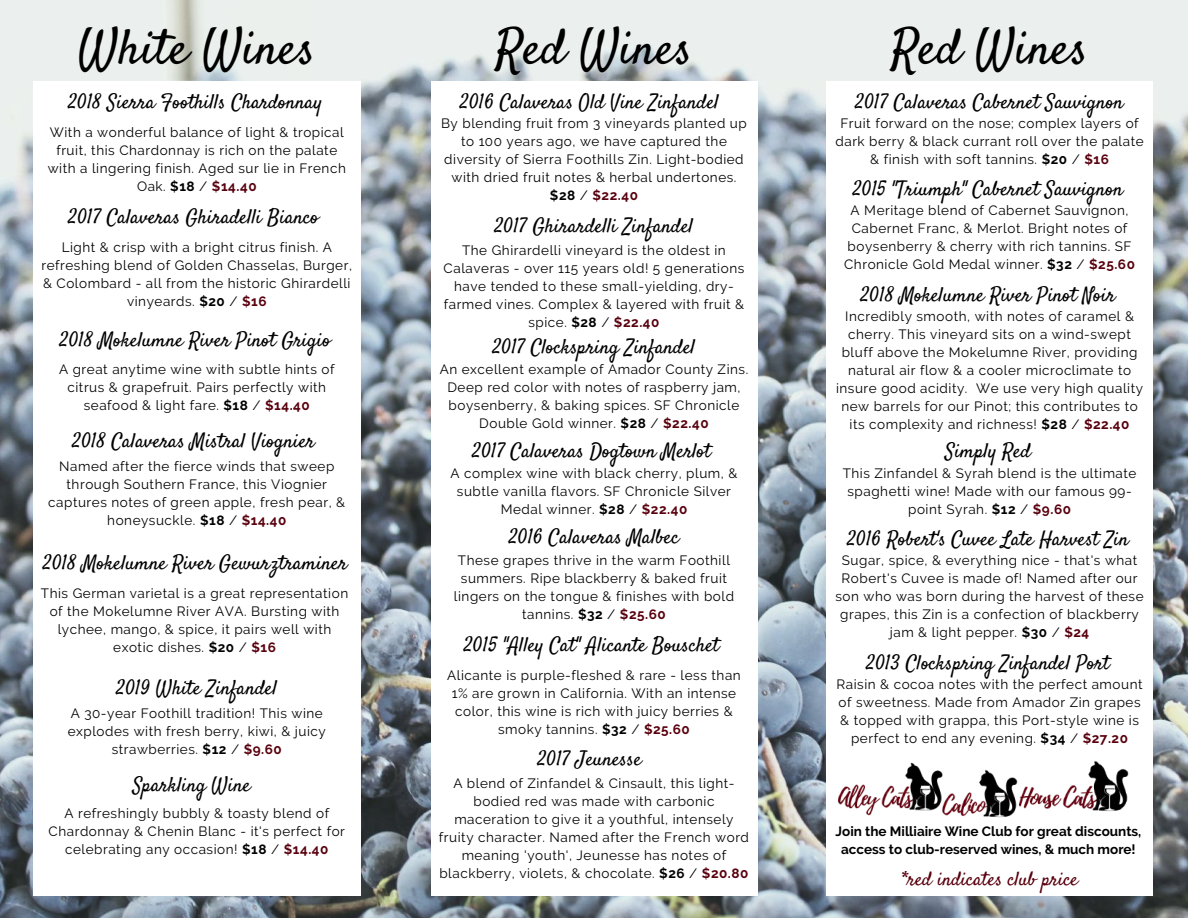
<style>
.page{position:relative;width:1188px;height:918px;background:#fff}
.page>*{position:absolute;margin:0;border:0;box-sizing:border-box;transform-origin:0 0}
.t1{font:49.5px "Satisfy";color:#000}
.t2{font:20.25px "Satisfy";color:#000}
.t3{font:19.5px "Satisfy";color:#59000e}
.t4{font:13.5px/18px "Raleway";letter-spacing:.04em;color:#000;text-align:center}
.t5{font:700 13.5px/18px "Raleway";color:#000;text-align:center}
.s1{font-weight:700}
.s2{font-weight:700;color:#59000e}
</style>
<div class="page">
<img style="left:0;top:0;width:1188px;height:918px">
<div style="left:34px;top:390px;width:326px;height:506px;background:#fff"></div>
<div style="left:431px;top:390px;width:326px;height:506px;background:#fff"></div>
<div style="left:827px;top:390px;width:326px;height:506px;background:#fff"></div>
<div style="left:34px;top:81px;width:326px;height:505px;background:#fff"></div>
<div style="left:431px;top:81px;width:326px;height:505px;background:#fff"></div>
<div style="left:827px;top:81px;width:326px;height:505px;background:#fff"></div>
<img style="left:837px;top:762px;width:77px;height:54px">
<img style="left:905px;top:764px;width:107px;height:54px">
<img style="left:1012px;top:761px;width:117px;height:53px">
<h1 class="t1" style="left:78px;top:16px;width:238px">White Wines</h1>
<h2 class="t2" style="left:68px;top:89px;width:256px">2018 Sierra Foothills Chardonnay</h2>
<p class="t4" style="left:48px;top:123px;width:300px">With a wonderful balance of light &amp; tropical fruit, this Chardonnay is rich on the palate with a lingering finish. Aged sur lie in French Oak. <span class="s1">$18</span> / <span class="s2">$14.40</span></p>
<h2 class="t2" style="left:68px;top:204px;width:252px">2017 Calaveras Ghiradelli Bianco</h2>
<p class="t4" style="left:42px;top:238px;width:312px">Light &amp; crisp with a bright citrus finish. A refreshing blend of Golden Chasselas, Burger, &amp; Colombard - all from the historic Ghirardelli vinyeards. <span class="s1">$20</span> / <span class="s2">$16</span></p>
<h2 class="t2" style="left:60px;top:327px;width:273px">2018 Mokelumne River Pinot Grigio</h2>
<p class="t4" style="left:59px;top:360px;width:277px">A great anytime wine with subtle hints of citrus &amp; grapefruit. Pairs perfectly with seafood &amp; light fare. <span class="s1">$18</span> / <span class="s2">$14.40</span></p>
<h2 class="t2" style="left:72px;top:428px;width:244px">2018 Calaveras Mistral Viognier</h2>
<p class="t4" style="left:48px;top:457px;width:299px">Named after the fierce winds that sweep through Southern France, this Viognier captures notes of green apple, fresh pear, &amp; honeysuckle. <span class="s1">$18</span> / <span class="s2">$14.40</span></p>
<h2 class="t2" style="left:43px;top:550px;width:306px">2018 Mokelumne River Gewurztraminer</h2>
<p class="t4" style="left:41px;top:584px;width:309px">This German varietal is a great representation of the Mokelumne River AVA. Bursting with lychee, mango, &amp; spice, it pairs well with exotic dishes. <span class="s1">$20</span> / <span class="s2">$16</span></p>
<h2 class="t2" style="left:116px;top:675px;width:162px">2019 White Zinfandel</h2>
<p class="t4" style="left:68px;top:705px;width:260px">A 30-year Foothill tradition! This wine explodes with fresh berry, kiwi, &amp; juicy strawberries. <span class="s1">$12</span> / <span class="s2">$9.60</span></p>
<h2 class="t2" style="left:133px;top:773px;width:119px">Sparkling Wine</h2>
<p class="t4" style="left:49px;top:805px;width:298px">A refreshingly bubbly &amp; toasty blend of<br>Chardonnay &amp; Chenin Blanc - it's perfect for celebrating any occasion! <span class="s1">$18</span> / <span class="s2">$14.40</span></p>
<h1 class="t1" style="left:496px;top:16px;width:198px">Red Wines</h1>
<h1 class="t1" style="left:891px;top:16px;width:198px">Red Wines</h1>
<h2 class="t2" style="left:460px;top:89px;width:261px">2016 Calaveras Old Vine Zinfandel</h2>
<p class="t4" style="left:441px;top:114px;width:307px">By blending fruit from 3 vineyards planted up to 100 years ago, we have captured the diversity of Sierra Foothills Zin. Light-bodied with dried fruit notes &amp; herbal undertones. <span class="s1">$28</span> / <span class="s2">$22.40</span></p>
<h2 class="t2" style="left:494px;top:213px;width:200px">2017 Ghirardelli Zinfandel</h2>
<p class="t4" style="left:444px;top:241px;width:302px">The Ghirardelli vineyard is the oldest in Calaveras - over 115 years old! 5 generations have tended to these small-yielding, dry&shy;farmed vines. Complex &amp; layered with fruit &amp; spice. <span class="s1">$28</span> / <span class="s2">$22.40</span></p>
<h2 class="t2" style="left:492px;top:335px;width:204px">2017 Clockspring Zinfandel</h2>
<p class="t4" style="left:440px;top:360px;width:310px">An excellent example of Amador County Zins.<br>Deep red color with notes of raspberry jam, boysenberry, &amp; baking spices. SF Chronicle Double Gold winner. <span class="s1">$28</span> / <span class="s2">$22.40</span></p>
<h2 class="t2" style="left:472px;top:438px;width:240px">2017 Calaveras Dogtown Merlot</h2>
<p class="t4" style="left:451px;top:464px;width:288px">A complex wine with black cherry, plum, &amp; subtle vanilla flavors. SF Chronicle Silver<br>Medal winner. <span class="s1">$28</span> / <span class="s2">$22.40</span></p>
<h2 class="t2" style="left:509px;top:525px;width:172px">2016 Calaveras Malbec</h2>
<p class="t4" style="left:454px;top:551px;width:282px">These grapes thrive in the warm Foothill summers. Ripe blackberry &amp; baked fruit lingers on the tongue &amp; finishes with bold tannins. <span class="s1">$32</span> / <span class="s2">$25.60</span></p>
<h2 class="t2" style="left:464px;top:632px;width:257px">2015 "Alley Cat" Alicante Bouschet</h2>
<p class="t4" style="left:447px;top:666px;width:295px">Alicante is purple-fleshed &amp; rare - less than 1% are grown in California. With an intense color, this wine is rich with juicy berries &amp; smoky tannins. <span class="s1">$32</span> / <span class="s2">$25.60</span></p>
<h2 class="t2" style="left:855px;top:89px;width:270px">2017 Calaveras Cabernet Sauvignon</h2>
<p class="t4" style="left:836px;top:114px;width:310px">Fruit forward on the nose; complex layers of dark berry &amp; black currant roll over the palate &amp; finish with soft tannins. <span class="s1">$20</span> / <span class="s2">$16</span></p>
<h2 class="t2" style="left:853px;top:176px;width:272px">2015 "Triumph" Cabernet Sauvignon</h2>
<p class="t4" style="left:844px;top:202px;width:292px">A Meritage blend of Cabernet Sauvignon, Cabernet Franc, &amp; Merlot. Bright notes of boysenberry &amp; cherry with rich tannins. SF Chronicle Gold Medal winner. <span class="s1">$32</span> / <span class="s2">$25.60</span></p>
<h2 class="t2" style="left:861px;top:282px;width:256px">2018 Mokelumne River Pinot Noir</h2>
<p class="t4" style="left:836px;top:307px;width:309px">Incredibly smooth, with notes of caramel &amp; cherry. This vineyard sits on a wind-swept bluff above the Mokelumne River, providing natural air flow &amp; a cooler microclimate to insure good acidity. We use very high quality new barrels for our Pinot; this contributes to its complexity and richness! <span class="s1">$28</span> / <span class="s2">$22.40</span></p>
<h2 class="t2" style="left:945px;top:438px;width:87px">Simply Red</h2>
<p class="t4" style="left:843px;top:464px;width:295px">This Zinfandel &amp; Syrah blend is the ultimate spaghetti wine! Made with our famous 99- point Syrah. <span class="s1">$12</span> / <span class="s2">$9.60</span></p>
<h2 class="t2" style="left:847px;top:526px;width:283px">2016 Robert's Cuvee Late Harvest Zin</h2>
<p class="t4" style="left:836px;top:551px;width:310px">Sugar, spice, &amp; everything nice - that's what Robert's Cuvee is made of! Named after our son who was born during the harvest of these grapes, this Zin is a confection of blackberry jam &amp; light pepper. <span class="s1">$30</span> / <span class="s2">$24</span></p>
<h2 class="t2" style="left:866px;top:650px;width:245px">2013 Clockspring Zinfandel Port</h2>
<p class="t4" style="left:837px;top:675px;width:308px">Raisin &amp; cocoa notes with the perfect amount of sweetness. Made from Amador Zin grapes &amp; topped with grappa, this Port-style wine is perfect to end any evening. <span class="s1">$34</span> / <span class="s2">$27.20</span></p>
<h2 class="t2" style="left:538px;top:746px;width:106px">2017 Jeunesse</h2>
<p class="t4" style="left:439px;top:774px;width:312px">A blend of Zinfandel &amp; Cinsault, this light&shy;bodied red was made with carbonic maceration to give it a youthful, intensely fruity character. Named after the French word meaning 'youth', Jeunesse has notes of blackberry, violets, &amp; chocolate. <span class="s1">$26</span> / <span class="s2">$20.80</span></p>
<p class="t5" style="left:836px;top:823px;width:307px">Join the Milliaire Wine Club for great discounts, access to club-reserved wines, &amp; much more!</p>
<h3 class="t3" style="left:901px;top:867px;width:179px">*red indicates club price</h3>
</div>
